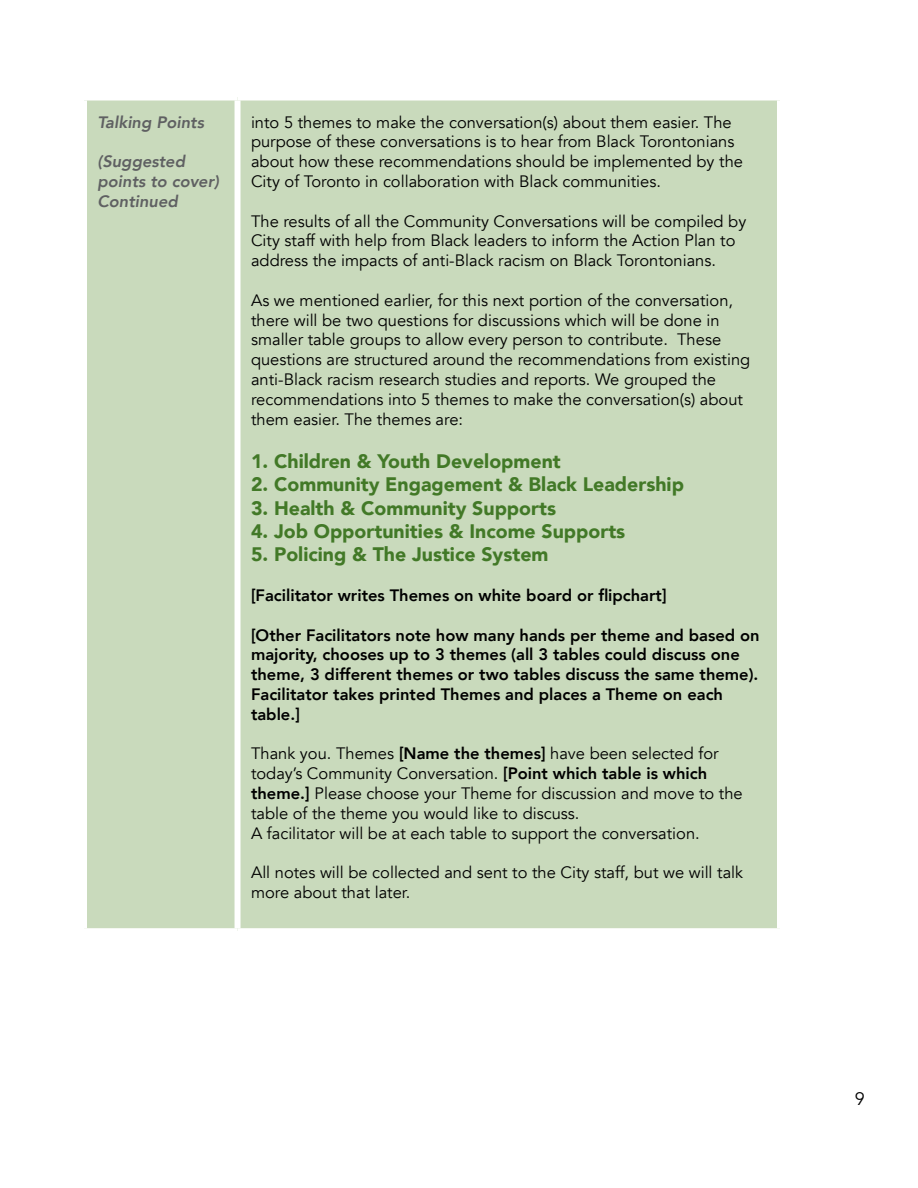
<style>
.page{position:relative;width:918px;height:1188px;background:#fff}
.page>*{position:absolute;margin:0;border:0;box-sizing:border-box;transform-origin:0 0}
.t1{font:900 19.5px "Avenir";color:#427927}
.t2{font:18px "Avenir";color:#000}
.t3{font:16.5px/19.8px "Avenir";color:#000}
.t4{font:800 16.5px/19.8px "Avenir";color:#000}
.t5{font:italic 800 16.5px/19.8px "Avenir";color:#5f6062}
.s1{font-weight:800}
</style>
<div class="page">
<div style="left:238px;top:98px;width:542px;height:833px;background:#c9dabc"></div>
<div style="left:777px;top:101px;width:6px;height:827px;background:#fff"></div>
<div style="left:84px;top:98px;width:154px;height:833px;background:#c9dabc"></div>
<div style="left:81px;top:101px;width:6px;height:827px;background:#fff"></div>
<div style="left:235px;top:101px;width:6px;height:827px;background:#fff"></div>
<div style="left:81px;top:94px;width:157px;height:6px;background:#fff"></div>
<div style="left:81px;top:928px;width:157px;height:6px;background:#fff"></div>
<div style="left:238px;top:94px;width:545px;height:6px;background:#fff"></div>
<div style="left:238px;top:928px;width:545px;height:6px;background:#fff"></div>
<p class="t5" style="left:98px;top:112px;width:108px">Talking Points</p>
<p class="t5" style="left:98px;top:152px;width:123px">(Suggested points to cover)<br>Continued</p>
<p class="t3" style="left:251px;top:112px;width:493px">into 5 themes to make the conversation(s) about them easier. The purpose of these conversations is to hear from Black Torontonians about how these recommendations should be implemented by the City of Toronto in collaboration with Black communities.</p>
<p class="t3" style="left:251px;top:211px;width:497px">The results of all the Community Conversations will be compiled by<br>City staff with help from Black leaders to inform the Action Plan to address the impacts of anti-Black racism on Black Torontonians.</p>
<p class="t3" style="left:251px;top:290px;width:501px">As we mentioned earlier, for this next portion of the conversation, there will be two questions for discussions which will be done in smaller table groups to allow every person to contribute. These questions are structured around the recommendations from existing anti-Black racism research studies and reports. We grouped the recommendations into 5 themes to make the conversation(s) about them easier. The themes are:</p>
<p class="t1" style="left:251px;top:444px;width:311px">1. Children &amp; Youth Development</p>
<p class="t1" style="left:251px;top:468px;width:434px">2. Community Engagement &amp; Black Leadership</p>
<p class="t1" style="left:251px;top:491px;width:307px">3. Health &amp; Community Supports</p>
<p class="t1" style="left:251px;top:514px;width:376px">4. Job Opportunities &amp; Income Supports</p>
<p class="t1" style="left:251px;top:538px;width:299px">5. Policing &amp; The Justice System</p>
<p class="t4" style="left:251px;top:585px;width:417px">[Facilitator writes Themes on white board or flipchart]</p>
<p class="t4" style="left:251px;top:625px;width:510px">[Other Facilitators note how many hands per theme and based on majority, chooses up to 3 themes (all 3 tables could discuss one theme, 3 different themes or two tables discuss the same theme).<br>Facilitator takes printed Themes and places a Theme on each table.]</p>
<p class="t3" style="left:251px;top:744px;width:493px">Thank you. Themes <span class="s1">[Name the themes]</span> have been selected for today’s Community Conversation. <span class="s1">[Point which table is which theme.]</span> Please choose your Theme for discussion and move to the table of the theme you would like to discuss.<br>A facilitator will be at each table to support the conversation.</p>
<p class="t3" style="left:251px;top:863px;width:494px">All notes will be collected and sent to the City staff, but we will talk more about that later.</p>
<p class="t2" style="left:855px;top:1088px;width:12px">9</p>
</div>
